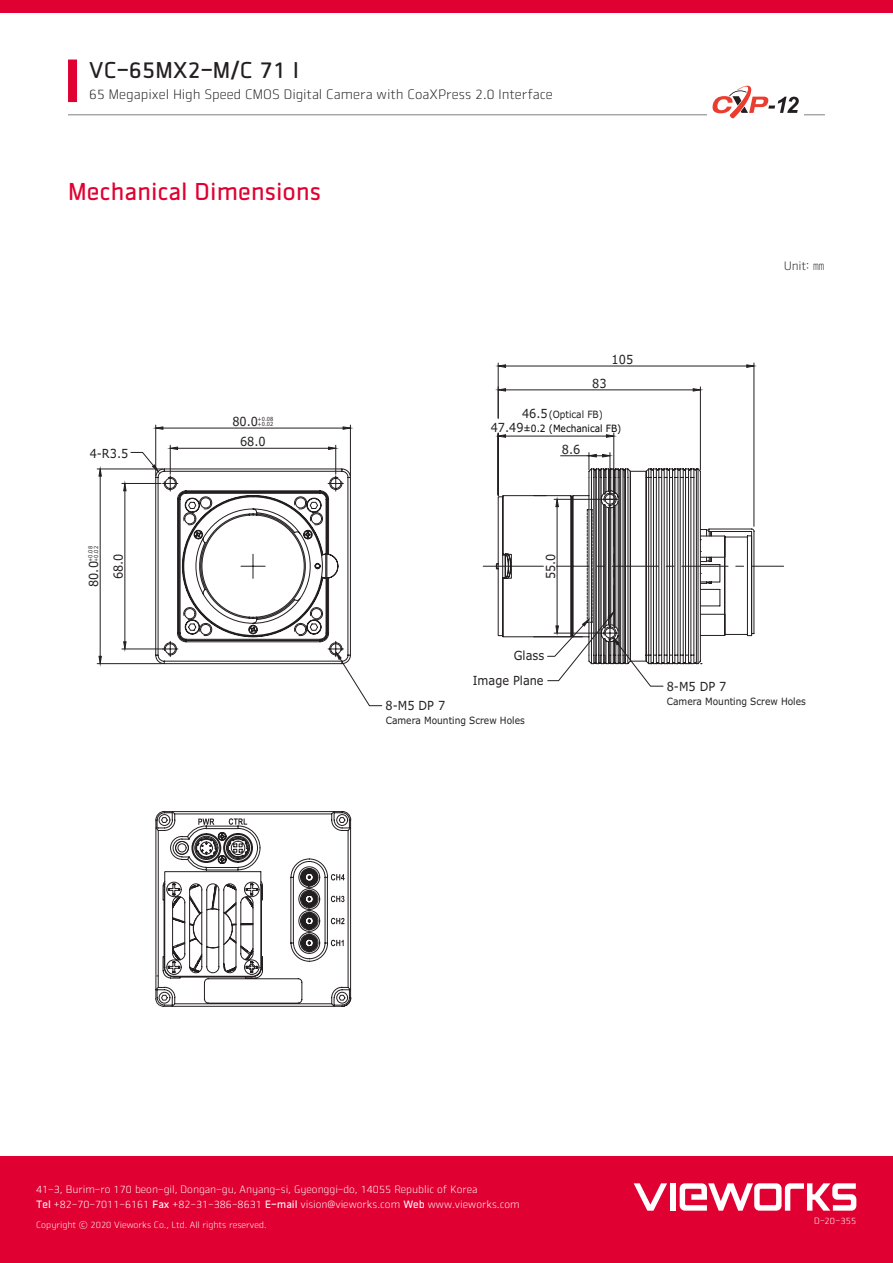
<style>
.page{position:relative;width:893px;height:1263px;background:#fff}
.page>*{position:absolute;margin:0;border:0;box-sizing:border-box;transform-origin:0 0}
.t1{font:24px "Vieworks B";color:#e00031}
.t2{font:22.5px "Vieworks B";color:#231f20}
.t3{font:13.5px "Vieworks L";color:#231f20}
.t4{font:12.6px/24.8px "Verdana";color:#231f20;text-align:right;scale:.9 1}
.t5{font:12px "Vieworks L";color:#231f20}
.t6{font:10.5px/15px "Vieworks L";color:#fff}
.t7{font:10.05px "Verdana";color:#231f20;scale:.9 1}
.t8{font:10.05px "Verdana";color:#000001;scale:.9 1}
.t9{font:9px "Vieworks L";color:#fff}
.t10{font:5.55px/5.7px "Verdana";color:#231f20;scale:.9 1}
.s1{font-size:12.6px}
.s2{font-size:12.6px;color:#231f20}
.s3{font-family:"Vieworks B"}
</style>
<div class="page">
<div style="left:68px;top:60px;width:9px;height:42px;background:#e00031"></div>
<hr style="left:68px;top:115px;width:757px;height:1px;background:#797f84">
<div style="left:0;top:0;width:893px;height:13px;background:#e00031"></div>
<div style="left:0;top:1157px;width:893px;height:106px;background:#e00031"></div>
<div style="left:670px;top:1183px;width:5px;height:28px;background:#fff"></div>
<svg style="left:680px;top:1183px;width:176px;height:28px"></svg>
<svg style="left:634px;top:1183px;width:33px;height:28px"></svg>
<div style="left:708px;top:81px;width:96px;height:42px;background:#fff"></div>
<svg style="left:712px;top:85px;width:87px;height:34px"></svg>
<hr style="left:613px;top:433px;width:1px;height:85px;background:#231f20">
<hr style="left:505px;top:436px;width:101px;height:1px;background:#231f20">
<svg style="left:606px;top:434px;width:9px;height:4px"></svg>
<svg style="left:497px;top:434px;width:9px;height:4px"></svg>
<hr style="left:498px;top:433px;width:1px;height:62px;background:#231f20">
<hr style="left:498px;top:363px;width:1px;height:55px;background:#231f20">
<hr style="left:754px;top:363px;width:1px;height:163px;background:#231f20">
<hr style="left:505px;top:366px;width:242px;height:1px;background:#231f20">
<svg style="left:497px;top:364px;width:9px;height:4px"></svg>
<svg style="left:746px;top:364px;width:9px;height:4px"></svg>
<hr style="left:483px;top:566px;width:60px;height:1px;background:#231f20">
<hr style="left:751px;top:566px;width:33px;height:1px;background:#231f20">
<svg style="left:496px;top:452px;width:259px;height:235px"></svg>
<hr style="left:700px;top:387px;width:1px;height:83px;background:#231f20">
<hr style="left:498px;top:437px;width:1px;height:57px;background:#231f20">
<hr style="left:505px;top:390px;width:188px;height:1px;background:#231f20">
<svg style="left:692px;top:388px;width:9px;height:4px"></svg>
<svg style="left:497px;top:388px;width:9px;height:4px"></svg>
<hr style="left:350px;top:425px;width:1px;height:51px;background:#231f20">
<hr style="left:155px;top:425px;width:1px;height:51px;background:#231f20">
<hr style="left:163px;top:428px;width:180px;height:1px;background:#231f20">
<svg style="left:342px;top:426px;width:9px;height:4px"></svg>
<svg style="left:155px;top:426px;width:9px;height:4px"></svg>
<hr style="left:97px;top:469px;width:66px;height:1px;background:#231f20">
<hr style="left:97px;top:663px;width:66px;height:1px;background:#231f20">
<hr style="left:100px;top:476px;width:1px;height:180px;background:#231f20">
<svg style="left:98px;top:468px;width:4px;height:9px"></svg>
<svg style="left:98px;top:655px;width:4px;height:9px"></svg>
<svg style="left:169px;top:444px;width:214px;height:262px"></svg>
<hr style="left:122px;top:483px;width:39px;height:1px;background:#231f20">
<hr style="left:122px;top:649px;width:41px;height:1px;background:#231f20">
<svg style="left:123px;top:446px;width:228px;height:218px"></svg>
<svg style="left:155px;top:811px;width:196px;height:195px"></svg>
<h2 class="t2" style="left:89px;top:57px;width:211px">VC-65MX2-M/C 71 I</h2>
<p class="t3" style="left:89px;top:87px;width:465px">65 Megapixel High Speed CMOS Digital Camera with CoaXPress 2.0 Interface</p>
<h1 class="t1" style="left:68px;top:177px;width:255px">Mechanical Dimensions</h1>
<p class="t4" style="left:90px;top:440px;width:44px">4-R3.5</p>
<p class="t4" style="left:232px;top:409px;width:30px">80.0</p>
<p class="t10" style="left:258px;top:416px;width:19px">+0.08 +0.02</p>
<p class="t4" style="left:240px;top:429px;width:30px">68.0</p>
<p class="t4" style="left:612px;top:347px;width:25px">105</p>
<p class="t4" style="left:592px;top:371px;width:17px">83</p>
<p class="t7" style="left:522px;top:408px;width:91px"><span class="s1">46.5</span>(Optical FB)</p>
<p class="t8" style="left:491px;top:421px;width:147px"><span class="s2">47.49</span>±0.2 (Mechanical FB)</p>
<p class="t4" style="left:562px;top:436px;width:22px">8.6</p>
<p class="t5" style="left:784px;top:259px;width:43px">Unit: ㎜</p>
<p class="t10" style="left:87px;top:562px;width:19px;rotate:-90deg">+0.08 +0.02</p>
<p class="t4" style="left:81px;top:587px;width:30px;rotate:-90deg">80.0</p>
<p class="t4" style="left:106px;top:579px;width:30px;rotate:-90deg">68.0</p>
<p class="t4" style="left:538px;top:579px;width:30px;rotate:-90deg">55.0</p>
<p class="t4" style="left:473px;top:643px;width:81px">Glass<br>Image Plane</p>
<p class="t4" style="left:386px;top:693px;width:68px">8-M5 DP 7</p>
<p class="t7" style="left:386px;top:714px;width:156px">Camera Mounting Screw Holes</p>
<p class="t4" style="left:667px;top:674px;width:68px">8-M5 DP 7</p>
<p class="t7" style="left:667px;top:694px;width:156px">Camera Mounting Screw Holes</p>
<p class="t6" style="left:36px;top:1182px;width:485px">41-3, Burim-ro 170 beon-gil, Dongan-gu, Anyang-si, Gyeonggi-do, 14055 Republic of Korea<br><span class="s3">Tel</span> +82-70-7011-6161 <span class="s3">Fax</span> +82-31-386-8631 <span class="s3">E-mail</span> vision@vieworks.com <span class="s3">Web</span> www.vieworks.com</p>
<p class="t9" style="left:36px;top:1219px;width:232px">Copyright ⓒ 2020 Vieworks Co., Ltd. All rights reserved.</p>
<p class="t9" style="left:814px;top:1216px;width:44px">D-20-355</p>
</div>
